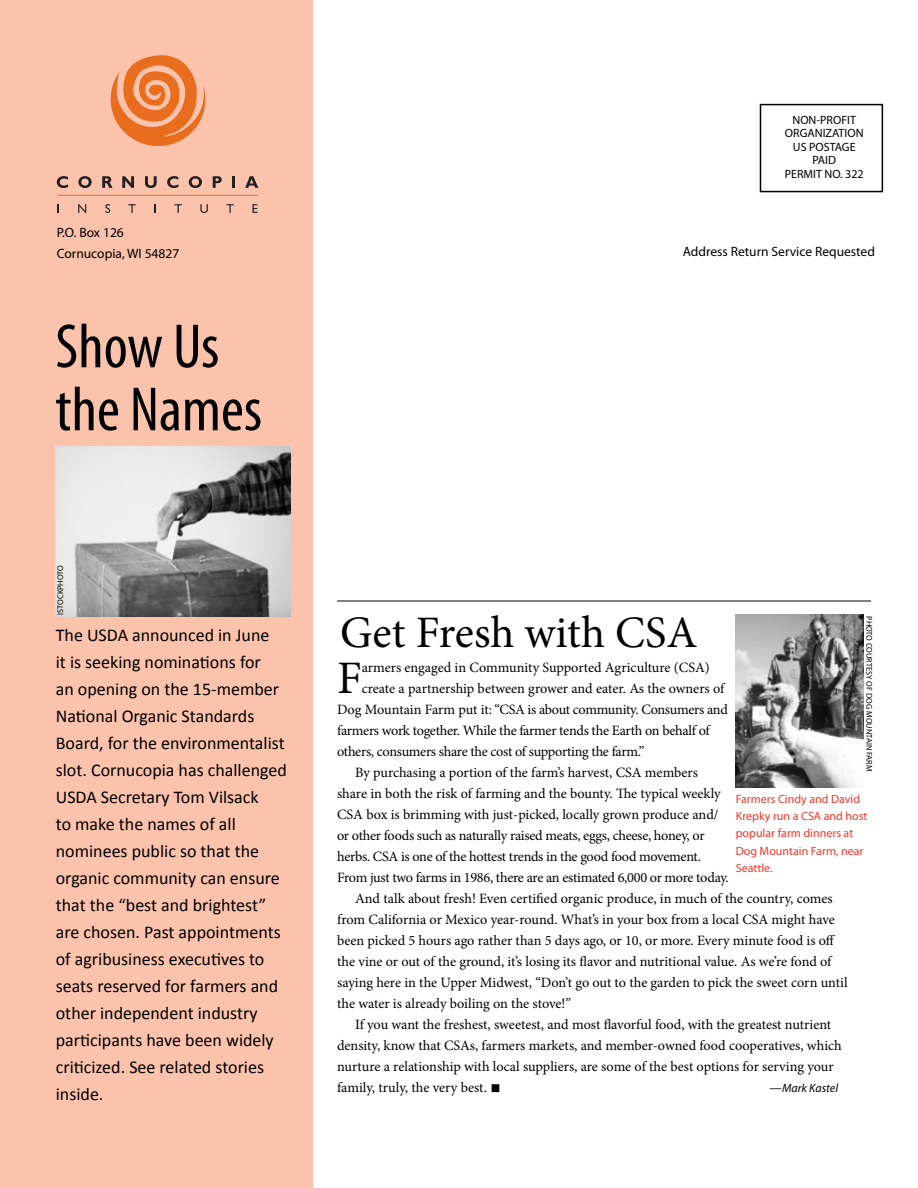
<style>
.page{position:relative;width:918px;height:1188px;background:#fff}
.page>*{position:absolute;margin:0;border:0;box-sizing:border-box;transform-origin:0 0}
.t1{font:condensed 63px/63px "Myriad Pro";color:#000}
.t2{font:46.5px "Minion Pro";color:#000}
.t3{font:45px "Minion Pro";color:#000}
.t4{font:18px/27px "Calibri";color:#000}
.t5{font:14.25px "Minion Pro";letter-spacing:-.01em;color:#000}
.t6{font:13.5px/21px "Myriad Pro";color:#000}
.t7{font:12px/17.2px "Myriad Pro";color:#ef3829}
.t8{font:12px/13.5px "Myriad Pro";color:#000;text-align:center}
.t9{font:italic 12px "Myriad Pro";color:#000}
.t10{font:8.25px "Myriad Pro";color:#000}
.s1{font-size:27px}
.s2{font-family:"Minion Pro";font-style:normal;font-size:14.25px}
</style>
<div class="page">
<div style="left:760px;top:104px;width:123px;height:88px;border:2px solid #000"></div>
<div style="left:0;top:0;width:312px;height:1188px;background:#fbc2ac"></div>
<svg style="left:110px;top:55px;width:96px;height:92px"></svg>
<svg style="left:57px;top:204px;width:2px;height:9px"></svg>
<svg style="left:78px;top:204px;width:8px;height:9px"></svg>
<svg style="left:105px;top:204px;width:5px;height:9px"></svg>
<svg style="left:128px;top:204px;width:8px;height:9px"></svg>
<svg style="left:175px;top:204px;width:7px;height:9px"></svg>
<svg style="left:200px;top:204px;width:8px;height:9px"></svg>
<svg style="left:226px;top:204px;width:8px;height:9px"></svg>
<svg style="left:252px;top:204px;width:6px;height:9px"></svg>
<hr style="left:57px;top:195px;width:202px;height:1px;background:#e86d1f">
<svg style="left:57px;top:176px;width:11px;height:12px"></svg>
<svg style="left:78px;top:176px;width:14px;height:12px"></svg>
<svg style="left:102px;top:176px;width:10px;height:12px"></svg>
<svg style="left:122px;top:176px;width:12px;height:12px"></svg>
<svg style="left:145px;top:176px;width:12px;height:12px"></svg>
<svg style="left:167px;top:176px;width:11px;height:12px"></svg>
<svg style="left:189px;top:176px;width:13px;height:12px"></svg>
<svg style="left:213px;top:176px;width:9px;height:12px"></svg>
<svg style="left:232px;top:176px;width:3px;height:12px"></svg>
<svg style="left:245px;top:176px;width:13px;height:12px"></svg>
<hr style="left:337px;top:601px;width:534px;height:1px;background:#000">
<img style="left:736px;top:615px;width:128px;height:172px">
<img style="left:55px;top:447px;width:235px;height:170px">
<p class="t6" style="left:57px;top:221px;width:124px">P.O. Box 126<br>Cornucopia, WI 54827</p>
<h1 class="t1" style="left:55px;top:314px;width:208px">Show Us the Names</h1>
<p class="t8" style="left:785px;top:113px;width:81px">NON-PROFIT<br>ORGANIZATION<br>US POSTAGE<br>PAID<br>PERMIT NO. 322</p>
<p class="t6" style="left:683px;top:240px;width:194px">Address Return Service Requested</p>
<p class="t10" style="left:55px;top:615px;width:51px;rotate:-90deg">ISTOCKPHOTO</p>
<p class="t4" style="left:56px;top:622px;width:233px">The USDA announced in June<br>it is seeking nominations for<br>an opening on the 15-member<br>National Organic Standards<br>Board, for the environmentalist slot. Cornucopia has challenged<br>USDA Secretary Tom Vilsack<br>to make the names of all nominees public so that the organic community can ensure that the “best and brightest” are chosen. Past appointments of agribusiness executives to seats reserved for farmers and other independent industry participants have been widely criticized. See related stories inside.</p>
<h3 class="t3" style="left:340px;top:603px;width:359px">Get Fresh with CSA</h3>
<h2 class="t2" style="left:337px;top:647px;width:26px">F</h2>
<p class="t5" style="left:362px;top:658px;width:350px">armers engaged in Community Supported Agriculture (CSA)</p>
<p class="t10" style="left:874px;top:616px;width:157px;rotate:90deg">PHOTO COURTESY OF DOG MOUNTAIN FARM</p>
<p class="t5" style="left:362px;top:679px;width:364px">create a partnership between grower and eater. As the owners of</p>
<p class="t5" style="left:337px;top:700px;width:392px">Dog Mountain Farm put it: “CSA is about community. Consumers and</p>
<p class="t5" style="left:337px;top:721px;width:374px">farmers work together. While the farmer tends the Earth on behalf of</p>
<p class="t5" style="left:337px;top:742px;width:309px">others, consumers share the cost of supporting the farm.”</p>
<p class="t5" style="left:355px;top:763px;width:344px">By purchasing a portion of the farm’s harvest, CSA members</p>
<p class="t5" style="left:337px;top:784px;width:385px">share in both the risk of farming and the bounty. The typical weekly</p>
<p class="t5" style="left:337px;top:805px;width:383px">CSA box is brimming with just-picked, locally grown produce and/</p>
<p class="t5" style="left:337px;top:826px;width:369px">or other foods such as naturally raised meats, eggs, cheese, honey, or</p>
<p class="t5" style="left:337px;top:847px;width:365px">herbs. CSA is one of the hottest trends in the good food movement.</p>
<p class="t5" style="left:337px;top:868px;width:393px">From just two farms in 1986, there are an estimated 6,000 or more today.</p>
<p class="t5" style="left:355px;top:889px;width:479px">And talk about fresh! Even certified organic produce, in much of the country, comes</p>
<p class="t5" style="left:337px;top:910px;width:499px">from California or Mexico year-round. What’s in your box from a local CSA might have</p>
<p class="t5" style="left:337px;top:931px;width:500px">been picked 5 hours ago rather than 5 days ago, or 10, or more. Every minute food is off</p>
<p class="t5" style="left:337px;top:952px;width:496px">the vine or out of the ground, it’s losing its flavor and nutritional value. As we’re fond of</p>
<p class="t5" style="left:337px;top:973px;width:512px">saying here in the Upper Midwest, “Don’t go out to the garden to pick the sweet corn until</p>
<p class="t5" style="left:337px;top:994px;width:236px">the water is already boiling on the stove!”</p>
<p class="t5" style="left:355px;top:1015px;width:478px">If you want the freshest, sweetest, and most flavorful food, with the greatest nutrient</p>
<p class="t5" style="left:337px;top:1036px;width:506px">density, know that CSAs, farmers markets, and member-owned food cooperatives, which</p>
<p class="t5" style="left:337px;top:1057px;width:498px">nurture a relationship with local suppliers, are some of the best options for serving your</p>
<p class="t5" style="left:337px;top:1078px;width:166px">family, truly, the very best. <span class="s1">■</span></p>
<p class="t9" style="left:769px;top:1081px;width:71px"><span class="s2">—</span>Mark Kastel</p>
<p class="t7" style="left:736px;top:790px;width:133px">Farmers Cindy and David<br>Krepky run a CSA and host popular farm dinners at<br>Dog Mountain Farm, near<br>Seattle.</p>
</div>
